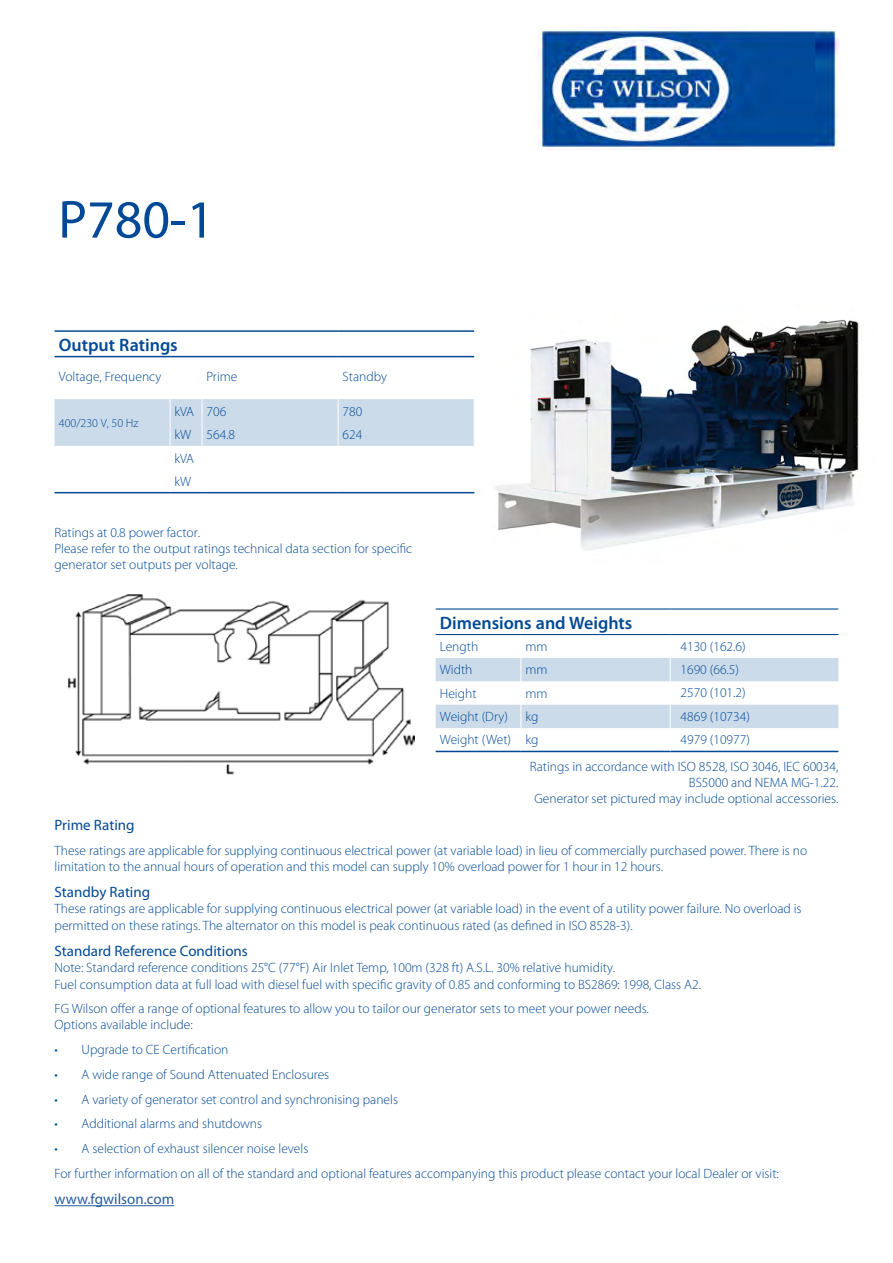
<style>
.page{position:relative;width:893px;height:1263px;background:#fff}
.page>*{position:absolute;margin:0;border:0;box-sizing:border-box;transform-origin:0 0}
.t1{font:54px "Myriad Pro";color:#004996}
.t2{font:600 18px "Myriad Pro";color:#004996}
.t3{font:15px "Myriad Pro";color:#004996}
.t4{font:15px "Myriad Pro";color:#275b9b}
.t5{font:300 13.5px/16.2px "Myriad Pro";color:#004996}
.t6{font:300 12px "Myriad Pro";color:#004996}
</style>
<div class="page">
<img style="left:538px;top:28px;width:300px;height:121px">
<hr style="left:55px;top:1205px;width:119px;height:1px;background:#275b9b">
<svg style="left:55px;top:399px;width:420px;height:94px"></svg>
<hr style="left:55px;top:330px;width:115px;height:2px;background:#004996">
<hr style="left:170px;top:330px;width:32px;height:2px;background:#004996">
<hr style="left:202px;top:330px;width:136px;height:2px;background:#004996">
<hr style="left:338px;top:330px;width:136px;height:2px;background:#004996">
<hr style="left:55px;top:356px;width:115px;height:1px;background:#004996">
<hr style="left:170px;top:356px;width:32px;height:1px;background:#004996">
<hr style="left:202px;top:356px;width:136px;height:1px;background:#004996">
<hr style="left:338px;top:356px;width:136px;height:1px;background:#004996">
<hr style="left:55px;top:492px;width:115px;height:1px;background:#004996">
<hr style="left:202px;top:492px;width:136px;height:1px;background:#004996">
<hr style="left:338px;top:492px;width:136px;height:1px;background:#004996">
<hr style="left:436px;top:751px;width:85px;height:1px;background:#004996">
<hr style="left:521px;top:751px;width:149px;height:1px;background:#004996">
<hr style="left:670px;top:751px;width:168px;height:1px;background:#004996">
<svg style="left:436px;top:635px;width:402px;height:116px"></svg>
<hr style="left:436px;top:608px;width:85px;height:2px;background:#004996">
<hr style="left:521px;top:608px;width:149px;height:2px;background:#004996">
<hr style="left:670px;top:608px;width:168px;height:2px;background:#004996">
<hr style="left:436px;top:634px;width:85px;height:1px;background:#004996">
<hr style="left:521px;top:634px;width:149px;height:1px;background:#004996">
<hr style="left:670px;top:634px;width:168px;height:1px;background:#004996">
<img style="left:67px;top:594px;width:347px;height:181px">
<img style="left:496px;top:320px;width:363px;height:230px">
<h1 class="t1" style="left:58px;top:186px;width:158px">P780-1</h1>
<h2 class="t2" style="left:59px;top:333px;width:120px">Output Ratings</h2>
<p class="t5" style="left:59px;top:368px;width:104px">Voltage, Frequency</p>
<p class="t5" style="left:206px;top:368px;width:32px">Prime</p>
<p class="t5" style="left:343px;top:368px;width:46px">Standby</p>
<p class="t6" style="left:59px;top:416px;width:81px">400/230 V, 50 Hz</p>
<p class="t5" style="left:175px;top:403px;width:53px">kVA 706</p>
<p class="t5" style="left:343px;top:403px;width:21px">780</p>
<p class="t5" style="left:175px;top:426px;width:62px">kW 564.8</p>
<p class="t5" style="left:343px;top:426px;width:21px">624</p>
<p class="t5" style="left:175px;top:446px;width:21px;line-height:23.4px">kVA kW</p>
<p class="t5" style="left:55px;top:524px;width:359px">Ratings at 0.8 power factor.<br>Please refer to the output ratings technical data section for specific generator set outputs per voltage.</p>
<h2 class="t2" style="left:440px;top:611px;width:194px">Dimensions and Weights</h2>
<p class="t5" style="left:440px;top:638px;width:40px">Length</p>
<p class="t5" style="left:525px;top:638px;width:24px">mm</p>
<p class="t5" style="left:680px;top:638px;width:67px">4130 (162.6)</p>
<p class="t5" style="left:440px;top:661px;width:34px">Width</p>
<p class="t5" style="left:525px;top:661px;width:24px">mm</p>
<p class="t5" style="left:680px;top:661px;width:60px">1690 (66.5)</p>
<p class="t5" style="left:440px;top:685px;width:38px">Height</p>
<p class="t5" style="left:525px;top:685px;width:24px">mm</p>
<p class="t5" style="left:681px;top:685px;width:67px">2570 (101.2)</p>
<p class="t5" style="left:440px;top:709px;width:70px">Weight (Dry)</p>
<p class="t5" style="left:525px;top:709px;width:15px">kg</p>
<p class="t5" style="left:681px;top:708px;width:71px">4869 (10734)</p>
<p class="t5" style="left:440px;top:731px;width:100px">Weight (Wet) kg</p>
<p class="t5" style="left:530px;top:726px;width:310px;line-height:26.7px;text-indent:151px">4979 (10977)<br>Ratings in accordance with ISO 8528, ISO 3046, IEC 60034,</p>
<p class="t5" style="left:534px;top:774px;width:305px;text-align:right">BS5000 and NEMA MG-1.22.<br>Generator set pictured may include optional accessories.</p>
<p class="t3" style="left:55px;top:815px;width:82px">Prime Rating</p>
<p class="t5" style="left:55px;top:842px;width:754px">These ratings are applicable for supplying continuous electrical power (at variable load) in lieu of commercially purchased power. There is no limitation to the annual hours of operation and this model can supply 10% overload power for 1 hour in 12 hours.</p>
<p class="t3" style="left:55px;top:883px;width:97px">Standby Rating</p>
<p class="t5" style="left:55px;top:901px;width:748px">These ratings are applicable for supplying continuous electrical power (at variable load) in the event of a utility power failure. No overload is permitted on these ratings. The alternator on this model is peak continuous rated (as defined in ISO 8528-3).</p>
<p class="t3" style="left:55px;top:942px;width:195px">Standard Reference Conditions</p>
<p class="t5" style="left:55px;top:960px;width:648px">Note: Standard reference conditions 25°C (77°F) Air Inlet Temp, 100m (328 ft) A.S.L. 30% relative humidity.<br>Fuel consumption data at full load with diesel fuel with specific gravity of 0.85 and conforming to BS2869: 1998, Class A2.</p>
<p class="t5" style="left:55px;top:1000px;width:596px">FG Wilson offer a range of optional features to allow you to tailor our generator sets to meet your power needs.<br>Options available include:</p>
<p class="t5" style="left:55px;top:1041px;width:175px">• Upgrade to CE Certification</p>
<p class="t5" style="left:55px;top:1066px;width:276px">• A wide range of Sound Attenuated Enclosures</p>
<p class="t5" style="left:55px;top:1091px;width:345px">• A variety of generator set control and synchronising panels</p>
<p class="t5" style="left:55px;top:1115px;width:209px">• Additional alarms and shutdowns</p>
<p class="t5" style="left:55px;top:1136px;width:726px;line-height:24.8px">• A selection of exhaust silencer noise levels<br>For further information on all of the standard and optional features accompanying this product please contact your local Dealer or visit:</p>
<p class="t4" style="left:55px;top:1190px;width:121px">www.fgwilson.com</p>
</div>
